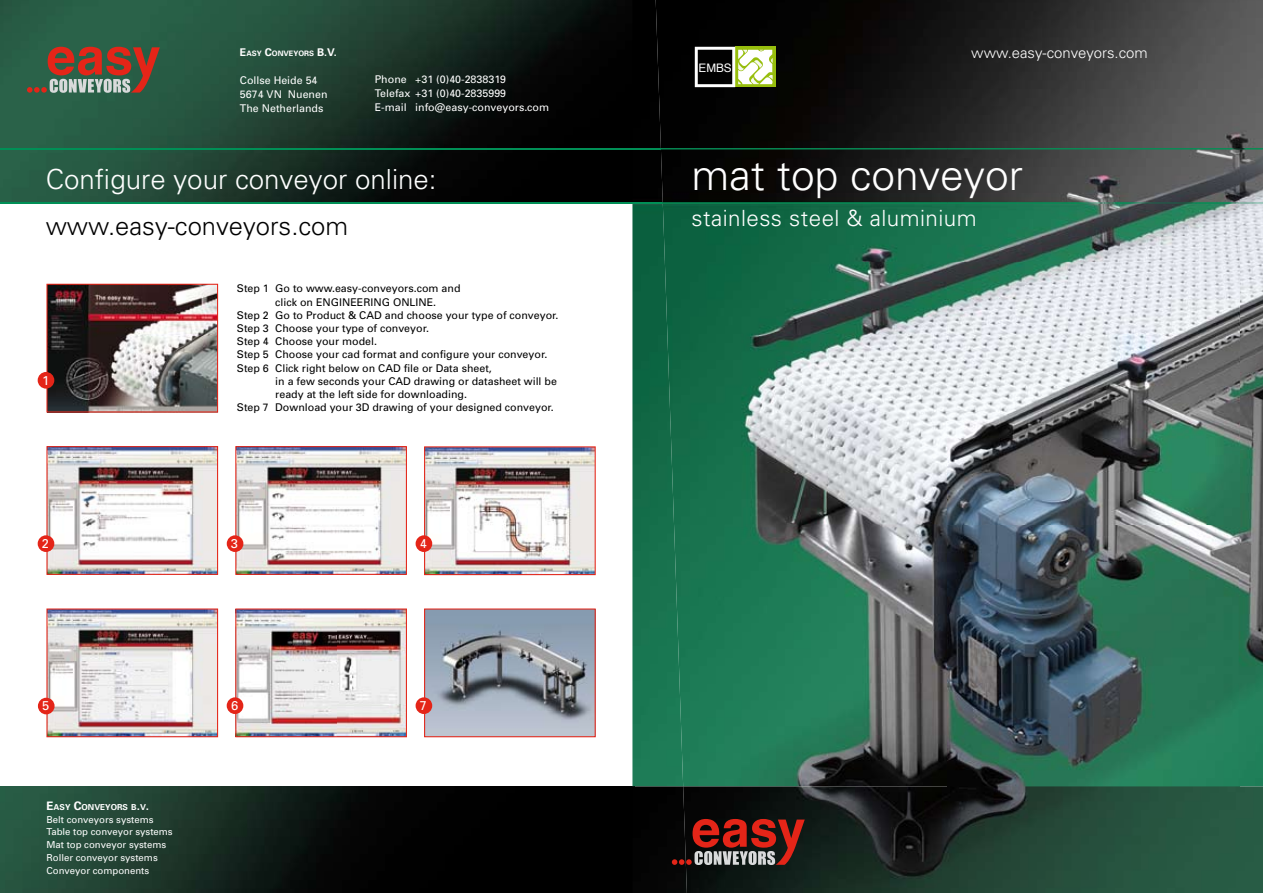
<style>
.page{position:relative;width:1263px;height:893px;background:#fff}
.page>*{position:absolute;margin:0;border:0;box-sizing:border-box;transform-origin:0 0}
.t1{font:300 42.6px "Univers";color:#fff}
.t2{font:300 27.75px "Univers";color:#fff}
.t3{font:300 25.5px "Univers";color:#000}
.t4{font:300 22.35px "Univers";letter-spacing:.02em;color:#fff}
.t5{font:300 14.85px "Univers";color:#fff}
.t6{font:12.75px "Univers";color:#fff}
.t7{font:11.7px "Helvetica";color:#fff}
.t8{font:10.65px "Univers";color:#000}
.t9{font:10.65px/13.8px "Univers";color:#fff}
.t10{font:9.6px/12.8px "Univers";color:#fff}
.t11{font:700 8.25px "Univers";color:#fff}
.t12{font:700 7.5px "Univers";color:#fff}
.s1{font-size:10.65px}
.s2{font-size:11.7px}
</style>
<div class="page">
<img style="left:0;top:0;width:632px;height:203px">
<img style="left:0;top:786px;width:632px;height:107px">
<img style="left:632px;top:0;width:42px;height:786px">
<div style="left:632px;top:786px;width:51px;height:107px;background:#030303"></div>
<hr style="left:0;top:203px;width:1263px;height:1px;background:#008f56">
<hr style="left:0;top:148px;width:1263px;height:1px;background:#008f56">
<img style="left:674px;top:524px;width:565px;height:262px">
<img style="left:1239px;top:0;width:24px;height:786px">
<img style="left:665px;top:262px;width:574px;height:262px">
<img style="left:656px;top:0;width:583px;height:262px">
<img style="left:683px;top:786px;width:580px;height:107px">
<img style="left:663px;top:203px;width:600px;height:1px">
<img style="left:661px;top:148px;width:602px;height:1px">
<svg style="left:672px;top:819px;width:133px;height:46px;background:#692f2a"></svg>
<svg style="left:27px;top:47px;width:133px;height:46px;background:#7b5c4a"></svg>
<img style="left:48px;top:448px;width:168px;height:125px">
<div style="left:46px;top:446px;width:172px;height:129px;border:1px solid #e42518"></div>
<div style="left:38px;top:535px;width:16px;height:17px;background:#e42518;border-radius:50%"></div>
<img style="left:237px;top:448px;width:168px;height:125px">
<div style="left:235px;top:446px;width:172px;height:129px;border:1px solid #e42518"></div>
<div style="left:227px;top:535px;width:16px;height:17px;background:#e42518;border-radius:50%"></div>
<img style="left:48px;top:610px;width:168px;height:125px">
<div style="left:46px;top:608px;width:172px;height:129px;border:1px solid #e42518"></div>
<div style="left:38px;top:698px;width:17px;height:16px;background:#e42518;border-radius:50%"></div>
<img style="left:237px;top:610px;width:168px;height:125px">
<div style="left:235px;top:608px;width:172px;height:129px;border:1px solid #e42518"></div>
<div style="left:227px;top:697px;width:16px;height:17px;background:#e42518;border-radius:50%"></div>
<img style="left:48px;top:286px;width:168px;height:124px">
<div style="left:46px;top:284px;width:172px;height:128px;border:1px solid #e42518"></div>
<div style="left:38px;top:372px;width:16px;height:17px;background:#e42518;border-radius:50%"></div>
<img style="left:426px;top:448px;width:168px;height:125px">
<div style="left:424px;top:446px;width:172px;height:129px;border:1px solid #e42518"></div>
<div style="left:416px;top:535px;width:16px;height:17px;background:#e42518;border-radius:50%"></div>
<img style="left:426px;top:610px;width:168px;height:125px">
<div style="left:424px;top:608px;width:172px;height:129px;border:1px solid #e42518"></div>
<div style="left:416px;top:697px;width:16px;height:17px;background:#e42518;border-radius:50%"></div>
<div style="left:735px;top:47px;width:41px;height:40px;background:#97be0d"></div>
<svg style="left:695px;top:47px;width:78px;height:40px"></svg>
<p class="t12" style="left:240px;top:49px;width:98px"><span class="s1">E</span>ASY <span class="s1">C</span>ONVEYORS <span class="s1">B.V.</span></p>
<p class="t9" style="left:240px;top:73px;width:89px">Collse Heide 54<br>5674 VN Nuenen<br>The Netherlands</p>
<p class="t9" style="left:375px;top:72px;width:176px">Phone +31 (0)40-2838319<br>Telefax +31 (0)40-2835999<br>E-mail info@easy-conveyors.com</p>
<h2 class="t2" style="left:46px;top:163px;width:392px">Configure your conveyor online:</h2>
<h3 class="t3" style="left:46px;top:211px;width:304px">www.easy-conveyors.com</h3>
<p class="t6" style="left:42px;top:372px;width:9px">1</p>
<p class="t8" style="left:237px;top:282px;width:225px">Step 1 Go to www.easy-conveyors.com and</p>
<p class="t8" style="left:275px;top:295px;width:162px">click on ENGINEERING ONLINE.</p>
<p class="t8" style="left:237px;top:308px;width:323px">Step 2 Go to Product &amp; CAD and choose your type of conveyor.</p>
<p class="t8" style="left:237px;top:322px;width:194px">Step 3 Choose your type of conveyor.</p>
<p class="t8" style="left:237px;top:335px;width:142px">Step 4 Choose your model.</p>
<p class="t8" style="left:237px;top:348px;width:312px">Step 5 Choose your cad format and configure your conveyor.</p>
<p class="t8" style="left:237px;top:361px;width:256px">Step 6 Click right below on CAD file or Data sheet,</p>
<p class="t8" style="left:275px;top:374px;width:283px">in a few seconds your CAD drawing or datasheet will be</p>
<p class="t8" style="left:275px;top:388px;width:193px">ready at the left side for downloading.</p>
<p class="t8" style="left:237px;top:401px;width:318px">Step 7 Download your 3D drawing of your designed conveyor.</p>
<p class="t6" style="left:42px;top:536px;width:9px">2</p>
<p class="t6" style="left:231px;top:535px;width:9px">3</p>
<p class="t6" style="left:42px;top:698px;width:9px">5</p>
<p class="t6" style="left:231px;top:698px;width:9px">6</p>
<p class="t11" style="left:46px;top:802px;width:104px"><span class="s2">E</span>ASY <span class="s2">C</span>ONVEYORS B<span class="s2">.</span>V<span class="s2">.</span></p>
<p class="t10" style="left:46px;top:813px;width:128px">Belt conveyors systems<br>Table top conveyor systems<br>Mat top conveyor systems<br>Roller conveyor systems<br>Conveyor components</p>
<p class="t6" style="left:420px;top:536px;width:9px">4</p>
<p class="t6" style="left:420px;top:698px;width:9px">7</p>
<p class="t7" style="left:698px;top:58px;width:35px">EMBS</p>
<h3 class="t5" style="left:971px;top:44px;width:178px">www.easy-conveyors.com</h3>
<h1 class="t1" style="left:692px;top:149px;width:333px">mat top conveyor</h1>
<h3 class="t4" style="left:692px;top:205px;width:287px">stainless steel &amp; aluminium</h3>
</div>
